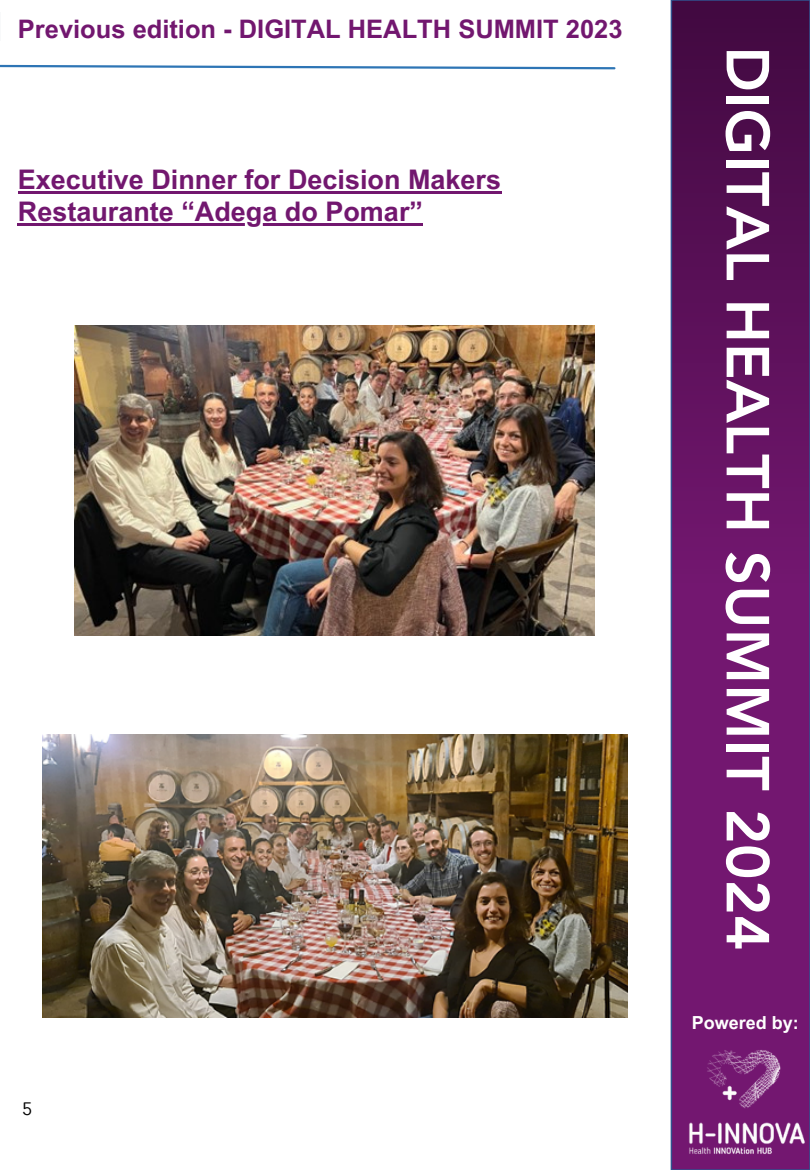
<style>
.page{position:relative;width:810px;height:1170px;background:#fff}
.page>*{position:absolute;margin:0;border:0;box-sizing:border-box;transform-origin:0 0}
.t1{font:800 60px "Avenir LT Pro";color:#fff}
.t2{font:700 27px "Arial MT Pro";color:#72176f}
.t3{font:700 25.5px "Arial MT Pro";color:#72176f}
.t4{font:700 18px "Arial MT Pro";color:#fff}
.t5{font:18px "TT Rounds Condensed";color:#000}
</style>
<div class="page">
<svg style="left:671px;top:0;width:139px;height:1010px;background:#631362"></svg>
<img style="left:670px;top:1010px;width:140px;height:160px">
<img style="left:42px;top:735px;width:585px;height:282px">
<hr style="left:18px;top:191px;width:483px;height:3px;background:#72176f">
<hr style="left:18px;top:223px;width:405px;height:2px;background:#72176f">
<img style="left:75px;top:325px;width:520px;height:311px">
<svg style="left:0;top:64px;width:616px;height:6px"></svg>
<p class="t3" style="left:18px;top:20px;width:606px">Previous edition - DIGITAL HEALTH SUMMIT 2023</p>
<h1 class="t2" style="left:18px;top:170px;width:485px">Executive Dinner for Decision Makers</h1>
<p class="t2" style="left:18px;top:201px;width:407px">Restaurante “Adega do Pomar”</p>
<p class="t5" style="left:22px;top:1097px;width:11px">5</p>
<h2 class="t1" style="left:772px;top:46px;width:906px;rotate:90deg">DIGITAL HEALTH SUMMIT 2024</h2>
<p class="t4" style="left:692px;top:1016px;width:109px">Powered by:</p>
</div>
